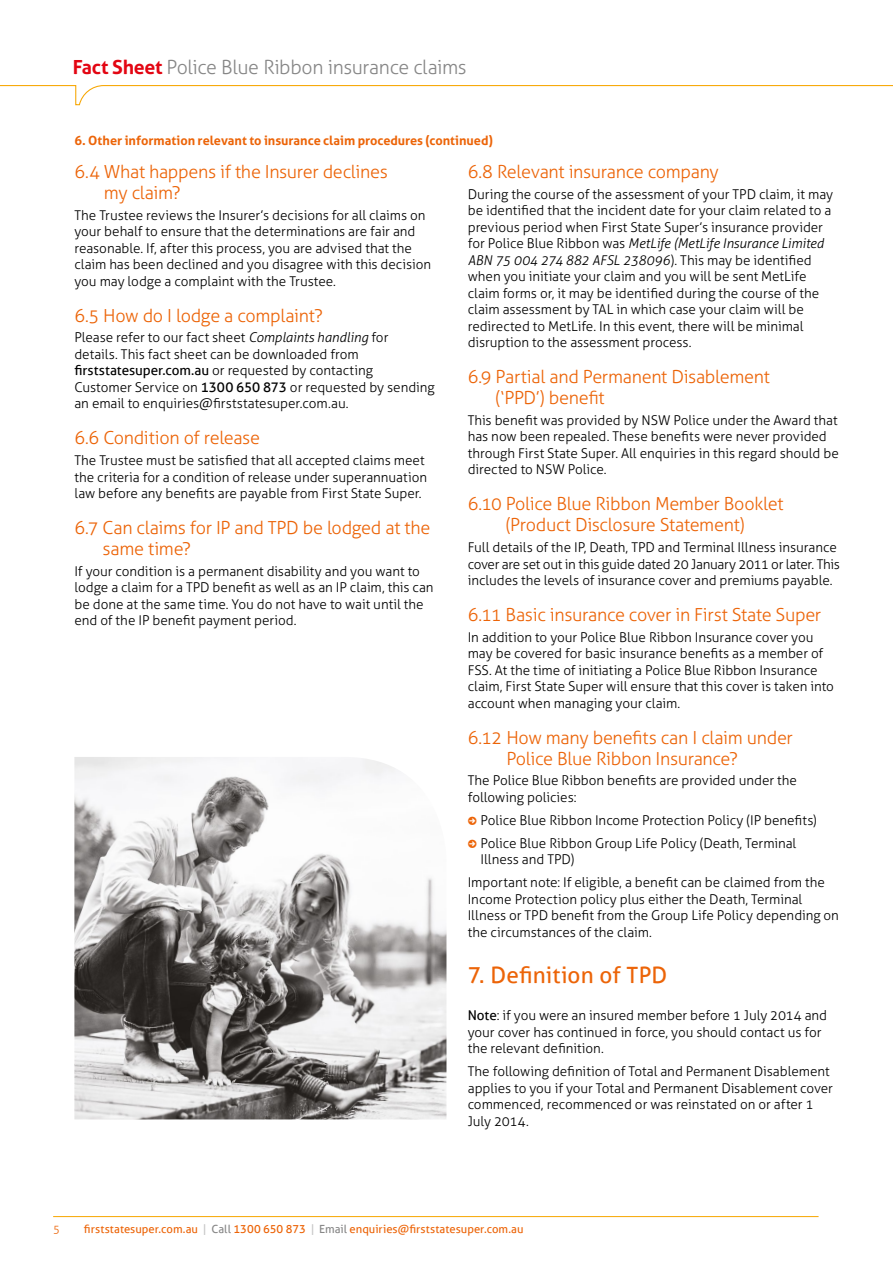
<style>
.page{position:relative;width:893px;height:1263px;background:#fff}
.page>*{position:absolute;margin:0;border:0;box-sizing:border-box;transform-origin:0 0}
.t1{font:22.5px "Aller";letter-spacing:.01em;color:#ec6408}
.t2{font:300 19.5px "Aller";letter-spacing:-.02em;color:#878787}
.t3{font:300 18px/21px "Aller";letter-spacing:-.02em;color:#ec6408}
.t4{font:300 13.5px/16.5px "Aller";letter-spacing:-.005em;color:#000}
.t5{font:700 12.75px "Aller";letter-spacing:-.005em;color:#ec6408}
.t6{font:11.25px "Aller";color:#ec6408}
.t7{font:300 11.25px "Aller";color:#ec6408}
.s1{font-weight:700;color:#e30613}
.s2{font-style:italic}
.s3{font-weight:400}
.s4{color:#c6c6c6}
.s5{color:#878787}
</style>
<div class="page">
<hr style="left:53px;top:1216px;width:766px;height:1px;background:#f7a600">
<svg style="left:0;top:85px;width:893px;height:21px"></svg>
<img style="left:74px;top:757px;width:372px;height:362px">
<h2 class="t2" style="left:73px;top:56px;width:395px"><span class="s1">Fact Sheet</span> Police Blue Ribbon insurance claims</h2>
<p class="t5" style="left:74px;top:133px;width:420px">6. Other information relevant to insurance claim procedures (continued)</p>
<h3 class="t3" style="left:104px;top:161px;width:286px;text-indent:-29px">6.4 What happens if the Insurer declines my claim?</h3>
<p class="t4" style="left:74px;top:207px;width:358px">The Trustee reviews the Insurer’s decisions for all claims on your behalf to ensure that the determinations are fair and reasonable. If, after this process, you are advised that the claim has been declined and you disagree with this decision you may lodge a complaint with the Trustee.</p>
<h3 class="t3" style="left:74px;top:305px;width:250px">6.5 How do I lodge a complaint?</h3>
<p class="t4" style="left:74px;top:329px;width:362px">Please refer to our fact sheet <span class="s2">Complaints handling</span> for details. This fact sheet can be downloaded from <span class="s3">firststatesuper.com.au</span> or requested by contacting<br>Customer Service on <span class="s3">1300 650 873</span> or requested by sending an email to enquiries@firststatesuper.com.au.</p>
<h3 class="t3" style="left:74px;top:427px;width:187px">6.6 Condition of release</h3>
<p class="t4" style="left:74px;top:452px;width:354px">The Trustee must be satisfied that all accepted claims meet the criteria for a condition of release under superannuation law before any benefits are payable from First State Super.</p>
<h3 class="t3" style="left:103px;top:517px;width:329px;text-indent:-28px">6.7 Can claims for IP and TPD be lodged at the same time?</h3>
<p class="t4" style="left:74px;top:563px;width:361px">If your condition is a permanent disability and you want to lodge a claim for a TPD benefit as well as an IP claim, this can be done at the same time. You do not have to wait until the end of the IP benefit payment period.</p>
<h3 class="t3" style="left:468px;top:161px;width:253px">6.8 Relevant insurance company</h3>
<p class="t4" style="left:468px;top:186px;width:367px">During the course of the assessment of your TPD claim, it may be identified that the incident date for your claim related to a previous period when First State Super’s insurance provider for Police Blue Ribbon was <span class="s2">MetLife (MetLife Insurance Limited ABN 75 004 274 882 AFSL 238096</span>). This may be identified when you initiate your claim and you will be sent MetLife claim forms or, it may be identified during the course of the claim assessment by TAL in which case your claim will be redirected to MetLife. In this event, there will be minimal disruption to the assessment process.</p>
<h3 class="t3" style="left:496px;top:366px;width:276px;text-indent:-28px">6.9 Partial and Permanent Disablement (‘PPD’) benefit</h3>
<p class="t4" style="left:468px;top:412px;width:373px">This benefit was provided by NSW Police under the Award that has now been repealed. These benefits were never provided through First State Super. All enquiries in this regard should be directed to NSW Police.</p>
<h3 class="t3" style="left:468px;top:493px;width:317px;text-align:center">6.10 Police Blue Ribbon Member Booklet (Product Disclosure Statement)</h3>
<p class="t4" style="left:468px;top:539px;width:374px">Full details of the IP, Death, TPD and Terminal Illness insurance cover are set out in this guide dated 20 January 2011 or later. This includes the levels of insurance cover and premiums payable.</p>
<h3 class="t3" style="left:468px;top:604px;width:355px">6.11 Basic insurance cover in First State Super</h3>
<p class="t4" style="left:468px;top:629px;width:368px">In addition to your Police Blue Ribbon Insurance cover you may be covered for basic insurance benefits as a member of FSS. At the time of initiating a Police Blue Ribbon Insurance claim, First State Super will ensure that this cover is taken into account when managing your claim.</p>
<h3 class="t3" style="left:506px;top:727px;width:288px;text-indent:-39px">6.12 How many benefits can I claim under<br>Police Blue Ribbon Insurance?</h3>
<p class="t4" style="left:468px;top:772px;width:331px">The Police Blue Ribbon benefits are provided under the following policies:</p>
<p class="t4" style="left:480px;top:808px;width:338px;line-height:23px">Police Blue Ribbon Income Protection Policy (IP benefits)<br>Police Blue Ribbon Group Life Policy (Death, Terminal</p>
<p class="t4" style="left:468px;top:848px;width:359px;line-height:23px;text-indent:13px">Illness and TPD)<br>Important note: If eligible, a benefit can be claimed from the</p>
<p class="t4" style="left:468px;top:890px;width:373px">Income Protection policy plus either the Death, Terminal<br>Illness or TPD benefit from the Group Life Policy depending on the circumstances of the claim.</p>
<h1 class="t1" style="left:468px;top:961px;width:201px">7. Definition of TPD</h1>
<p class="t4" style="left:468px;top:1007px;width:361px"><span class="s3">Note</span>: if you were an insured member before 1 July 2014 and your cover has continued in force, you should contact us for the relevant definition.</p>
<p class="t4" style="left:468px;top:1063px;width:367px">The following definition of Total and Permanent Disablement applies to you if your Total and Permanent Disablement cover commenced, recommenced or was reinstated on or after 1<br>July 2014.</p>
<p class="t7" style="left:53px;top:1222px;width:8px">5</p>
<p class="t6" style="left:84px;top:1222px;width:441px">firststatesuper.com.au <span class="s4">|</span> <span class="s5">Call</span> 1300 650 873 <span class="s4">|</span> <span class="s5">Email</span> enquiries@firststatesuper.com.au</p>
</div>
